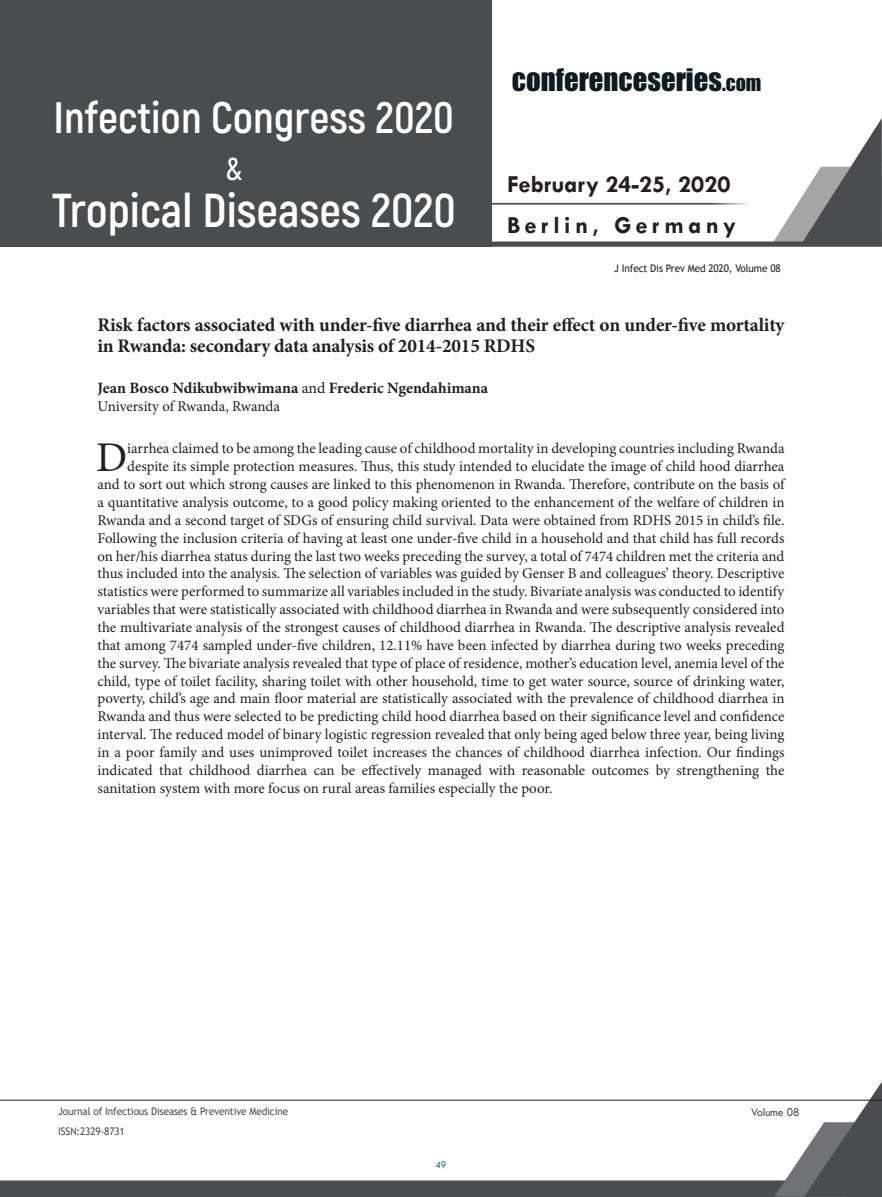
<style>
.page{position:relative;width:882px;height:1197px;background:#fff}
.page>*{position:absolute;margin:0;border:0;box-sizing:border-box;transform-origin:0 0}
.t1{font:700 47.6px "Akrobat";color:#fff}
.t2{font:700 44.1px "Akrobat";color:#fff}
.Abstract{font:42.35px "Minion Pro";color:#231f20}
.t3{font:600 31.5px "Akrobat";color:#fff}
.t4{font:28.7px "Impact";color:#101a21}
.t5{font:700 24.68px/41.1px "Tw Cen";letter-spacing:.02em;color:#231f20}
.t6{font:700 19.25px/21px "Minion Pro";letter-spacing:-.01em;color:#231f20}
.Name{font:700 15.75px "Minion Pro";color:#231f20}
.Abstract-2{font:14.88px "Minion Pro";color:#231f20}
.Affiliation{font:14.88px "Minion Pro";letter-spacing:-.005em;color:#231f20}
.t7{font:12.25px "Tw Cen";letter-spacing:-.01em;color:#4b4c4d;scale:.95 1}
.t8{font:10.5px "Trebuchet MS";letter-spacing:-.01em;color:#4b4c4d;scale:.95 1}
.t9{font:10.5px "Trebuchet MS";letter-spacing:-.01em;color:#231f20;scale:.95 1}
.t10{font:10.5px "Tw Cen";color:#1b6a76;scale:.95 1}
.s1{font-size:20.12px}
.s2{font-weight:400}
</style>
<div class="page">
<div style="left:0;top:0;width:492px;height:247px;background:#4b4c4d"></div>
<svg style="left:492px;top:118px;width:390px;height:129px"></svg>
<hr style="left:486px;top:203px;width:280px;height:2px;background:#4b4c4d">
<svg style="left:0;top:1081px;width:882px;height:116px"></svg>
<hr style="left:0;top:1100px;width:882px;height:1px;background:#231f20">
<h2 class="t2" style="left:54px;top:90px;width:402px">Infection Congress 2020</h2>
<h3 class="t3" style="left:225px;top:149px;width:20px">&amp;</h3>
<h1 class="t1" style="left:52px;top:181px;width:405px">Tropical Diseases 2020</h1>
<h3 class="t4" style="left:512px;top:57px;width:251px">CONFERENCESERIES<span class="s1">.COM</span></h3>
<h3 class="t5" style="left:507px;top:163px;width:230px">February 24-25, 2020<br>Berlin, Germany</h3>
<p class="t9" style="left:614px;top:262px;width:177px">J Infect Dis Prev Med 2020, Volume 08</p>
<p class="t6" style="left:97px;top:315px;width:689px">Risk factors associated with under-five diarrhea and their effect on under-five mortality in Rwanda: secondary data analysis of 2014-2015 RDHS</p>
<p class="Name" style="left:97px;top:377px;width:392px">Jean Bosco Ndikubwibwimana <span class="s2">and</span> Frederic Ngendahimana</p>
<p class="Affiliation" style="left:97px;top:396px;width:184px">University of Rwanda, Rwanda</p>
<p class="Abstract" style="left:96px;top:429px;width:33px">D</p>
<p class="Abstract-2" style="left:127px;top:439px;width:659px">iarrhea claimed to be among the leading cause of childhood mortality in developing countries including Rwanda</p>
<p class="Abstract-2" style="left:127px;top:457px;width:659px">despite its simple protection measures. Thus, this study intended to elucidate the image of child hood diarrhea</p>
<p class="Abstract-2" style="left:97px;top:474px;width:689px">and to sort out which strong causes are linked to this phenomenon in Rwanda. Therefore, contribute on the basis of</p>
<p class="Abstract-2" style="left:97px;top:492px;width:689px">a quantitative analysis outcome, to a good policy making oriented to the enhancement of the welfare of children in</p>
<p class="Abstract-2" style="left:97px;top:510px;width:689px">Rwanda and a second target of SDGs of ensuring child survival. Data were obtained from RDHS 2015 in child’s file.</p>
<p class="Abstract-2" style="left:97px;top:528px;width:689px">Following the inclusion criteria of having at least one under-five child in a household and that child has full records</p>
<p class="Abstract-2" style="left:97px;top:546px;width:688px">on her/his diarrhea status during the last two weeks preceding the survey, a total of 7474 children met the criteria and</p>
<p class="Abstract-2" style="left:97px;top:564px;width:689px">thus included into the analysis. The selection of variables was guided by Genser B and colleagues’ theory. Descriptive</p>
<p class="Abstract-2" style="left:97px;top:582px;width:688px">statistics were performed to summarize all variables included in the study. Bivariate analysis was conducted to identify</p>
<p class="Abstract-2" style="left:97px;top:599px;width:689px">variables that were statistically associated with childhood diarrhea in Rwanda and were subsequently considered into</p>
<p class="Abstract-2" style="left:97px;top:617px;width:689px">the multivariate analysis of the strongest causes of childhood diarrhea in Rwanda. The descriptive analysis revealed</p>
<p class="Abstract-2" style="left:97px;top:635px;width:689px">that among 7474 sampled under-five children, 12.11% have been infected by diarrhea during two weeks preceding</p>
<p class="Abstract-2" style="left:97px;top:653px;width:689px">the survey. The bivariate analysis revealed that type of place of residence, mother’s education level, anemia level of the</p>
<p class="Abstract-2" style="left:97px;top:671px;width:688px">child, type of toilet facility, sharing toilet with other household, time to get water source, source of drinking water,</p>
<p class="Abstract-2" style="left:97px;top:689px;width:689px">poverty, child’s age and main floor material are statistically associated with the prevalence of childhood diarrhea in</p>
<p class="Abstract-2" style="left:97px;top:707px;width:689px">Rwanda and thus were selected to be predicting child hood diarrhea based on their significance level and confidence</p>
<p class="Abstract-2" style="left:97px;top:724px;width:689px">interval. The reduced model of binary logistic regression revealed that only being aged below three year, being living</p>
<p class="Abstract-2" style="left:97px;top:742px;width:689px">in a poor family and uses unimproved toilet increases the chances of childhood diarrhea infection. Our findings</p>
<p class="Abstract-2" style="left:97px;top:760px;width:689px">indicated that childhood diarrhea can be effectively managed with reasonable outcomes by strengthening the</p>
<p class="Abstract-2" style="left:97px;top:778px;width:456px">sanitation system with more focus on rural areas families especially the poor.</p>
<p class="t8" style="left:58px;top:1105px;width:244px">Journal of Infectious Diseases &amp; Preventive Medicine</p>
<p class="t7" style="left:751px;top:1104px;width:53px">Volume 08</p>
<p class="t8" style="left:58px;top:1125px;width:72px">ISSN:2329-8731</p>
<p class="t10" style="left:436px;top:1159px;width:13px">49</p>
</div>
